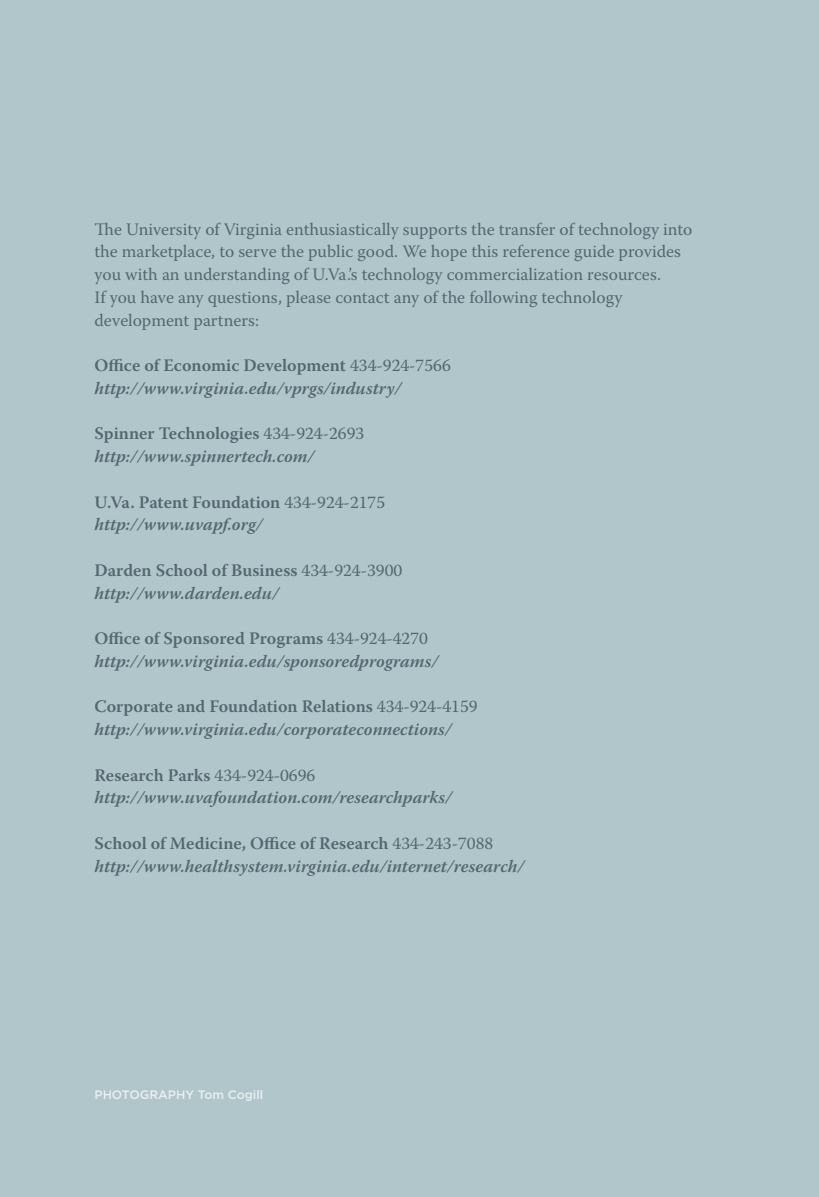
<style>
.page{position:relative;width:819px;height:1197px;background:#b1c6cb}
.page>*{position:absolute;margin:0;border:0;box-sizing:border-box;transform-origin:0 0}
.t1{font:italic 600 17.5px/22.8px "Warnock Pro";color:#556670}
.t2{font:17.5px/22.8px "Warnock Pro";color:#556670}
.t3{font:600 17.5px/22.8px "Warnock Pro";color:#556670}
.t4{font:500 12.25px "Gotham";color:#e9f0f1}
.s1{font-style:normal}
.s2{font-weight:400;font-style:normal}
.s3{font-weight:400}
.s4{font-style:italic}
</style>
<div class="page">
<p class="t2" style="left:94px;top:217px;width:599px">The University of Virginia enthusiastically supports the transfer of technology into the marketplace, to serve the public good. We hope this reference guide provides you with an understanding of U.Va.’s technology commercialization resources.<br>If you have any questions, please contact any of the following technology development partners:</p>
<p class="t1" style="left:94px;top:354px;width:358px"><span class="s1">Office of Economic Development</span> <span class="s2">434-924-7566 </span>http://www.virginia.edu/vprgs/industry/</p>
<p class="t1" style="left:94px;top:422px;width:271px"><span class="s1">Spinner Technologies</span> <span class="s2">434-924-2693 </span>http://www.spinnertech.com/</p>
<p class="t3" style="left:94px;top:490px;width:292px">U.Va. Patent Foundation <span class="s3">434-924-2175 </span><span class="s4">http://www.uvapf.org/</span></p>
<p class="t3" style="left:94px;top:558px;width:309px">Darden School of Business <span class="s3">434-924-3900 </span><span class="s4">http://www.darden.edu/</span></p>
<p class="t1" style="left:94px;top:627px;width:345px"><span class="s1">Office of Sponsored Programs</span> <span class="s2">434-924-4270 </span>http://www.virginia.edu/sponsoredprograms/</p>
<p class="t1" style="left:94px;top:695px;width:385px"><span class="s1">Corporate and Foundation Relations</span> <span class="s2">434-924-4159 </span>http://www.virginia.edu/corporateconnections/</p>
<p class="t1" style="left:94px;top:763px;width:359px"><span class="s1">Research Parks</span> <span class="s2">434-924-0696 </span>http://www.uvafoundation.com/researchparks/</p>
<p class="t1" style="left:94px;top:831px;width:431px"><span class="s1">School of Medicine, Office of Research</span> <span class="s2">434-243-7088 </span>http://www.healthsystem.virginia.edu/internet/research/</p>
<p class="t4" style="left:94px;top:1088px;width:170px">PhotoGRAPHY Tom Cogill</p>
</div>
